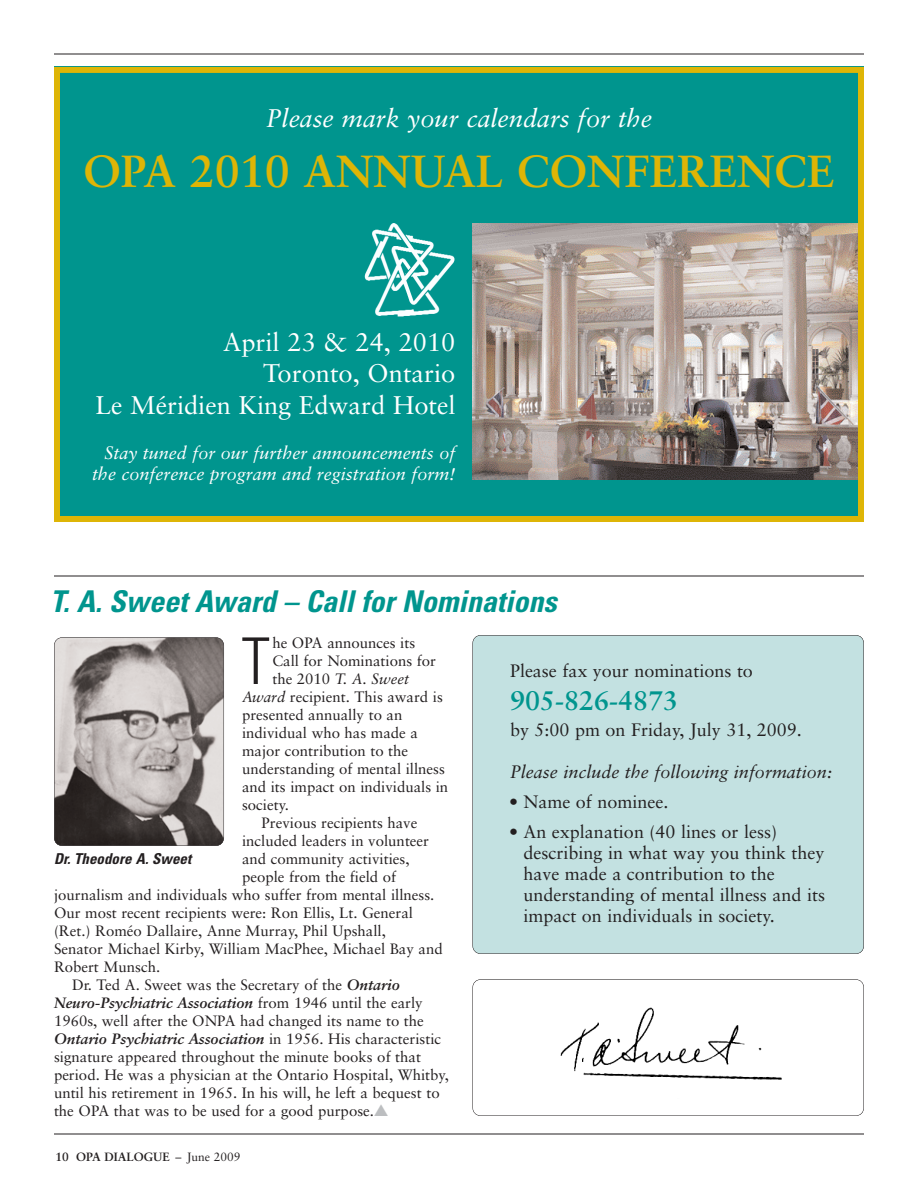
<style>
.page{position:relative;width:918px;height:1188px;background:#fff}
.page>*{position:absolute;margin:0;border:0;box-sizing:border-box;transform-origin:0 0}
.t1{font:300 condensed 64.5px "Univers";color:#231f20}
.t2{font:700 45px "Sabon";color:#deb506}
.t3{font:italic 700 condensed 30px "Univers";color:#00958e}
.t4{font:700 27px "Sabon";color:#00958e}
.t5{font:25.5px/31.5px "Sabon";color:#fff;text-align:right}
.t6{font:italic 25.5px "Sabon";color:#fff}
.t7{font:18px/21px "Sabon";color:#231f20}
.t8{font:italic 18px/21px "Sabon";color:#fff;text-align:right}
.t9{font:italic 18px "Sabon";color:#231f20}
.t10{font:15px "Sabon";color:#231f20}
.t11{font:italic 700 15px "Sabon";color:#231f20}
.t12{font:italic 700 condensed 15px "Univers";color:#231f20}
.t13{font:italic 15px "Sabon";color:#231f20}
.t14{font:700 12px "Sabon";color:#231f20}
.s1{font-style:normal}
.s2{font-style:italic}
.s3{font-weight:700;font-style:italic}
.s4{font-weight:400;font-style:normal}
.s5{color:#bcbec0}
.s6{font-weight:400}
</style>
<div class="page">
<div style="left:54px;top:67px;width:810px;height:455px;background:#00958e"></div>
<div style="left:473px;top:635px;width:391px;height:319px;background:#c3e1e1;border-radius:8px"></div>
<div style="left:472px;top:635px;width:392px;height:319px;border:1px solid #231f20;border-radius:8px"></div>
<img style="left:560px;top:1007px;width:222px;height:73px">
<div style="left:472px;top:979px;width:392px;height:137px;border:1px solid #231f20;border-radius:8px"></div>
<img style="left:54px;top:638px;width:170px;height:208px;border-radius:8px">
<div style="left:54px;top:637px;width:170px;height:209px;border:1px solid #231f20;border-radius:8px"></div>
<hr style="left:54px;top:1134px;width:810px;height:1px;background:#231f20">
<hr style="left:54px;top:54px;width:810px;height:1px;background:#231f20">
<hr style="left:54px;top:576px;width:810px;height:1px;background:#231f20">
<img style="left:472px;top:224px;width:385px;height:256px">
<img style="left:364px;top:223px;width:91px;height:94px">
<div style="left:54px;top:67px;width:810px;height:455px;border:6px solid #deb506"></div>
<h3 class="t6" style="left:266px;top:107px;width:388px">Please mark your calendars for the</h3>
<h2 class="t2" style="left:83px;top:153px;width:753px">OPA 2010 ANNUAL CONFERENCE</h2>
<h3 class="t5" style="left:96px;top:328px;width:361px">April 23 &amp; 24, 2010<br>Toronto, Ontario<br>Le Méridien King Edward Hotel</h3>
<p class="t8" style="left:92px;top:444px;width:365px">Stay tuned for our further announcements of the conference program and registration form!</p>
<h3 class="t3" style="left:50px;top:590px;width:508px">T. A. Sweet Award – Call for Nominations</h3>
<h1 class="t1" style="left:241px;top:637px;width:30px">T</h1>
<p class="t10" style="left:272px;top:637px;width:144px">he OPA announces its</p>
<p class="t10" style="left:272px;top:655px;width:165px">Call for Nominations for</p>
<p class="t13" style="left:272px;top:673px;width:138px"><span class="s1">the 2010</span> T. A. Sweet</p>
<p class="t10" style="left:242px;top:691px;width:202px"><span class="s2">Award</span> recipient. This award is</p>
<p class="t10" style="left:242px;top:709px;width:162px">presented annually to an</p>
<p class="t10" style="left:242px;top:727px;width:177px">individual who has made a</p>
<p class="t10" style="left:242px;top:745px;width:168px">major contribution to the</p>
<p class="t10" style="left:242px;top:763px;width:204px">understanding of mental illness</p>
<p class="t10" style="left:242px;top:781px;width:208px">and its impact on individuals in</p>
<p class="t10" style="left:242px;top:799px;width:48px">society.</p>
<p class="t10" style="left:262px;top:817px;width:157px">Previous recipients have</p>
<p class="t10" style="left:242px;top:835px;width:189px">included leaders in volunteer</p>
<p class="t10" style="left:242px;top:853px;width:169px">and community activities,</p>
<p class="t10" style="left:242px;top:871px;width:156px">people from the field of</p>
<p class="t10" style="left:54px;top:889px;width:382px">journalism and individuals who suffer from mental illness.</p>
<p class="t10" style="left:54px;top:907px;width:361px">Our most recent recipients were: Ron Ellis, Lt. General</p>
<p class="t10" style="left:54px;top:925px;width:333px">(Ret.) Roméo Dallaire, Anne Murray, Phil Upshall,</p>
<p class="t10" style="left:54px;top:943px;width:390px">Senator Michael Kirby, William MacPhee, Michael Bay and</p>
<p class="t10" style="left:54px;top:961px;width:108px">Robert Munsch.</p>
<p class="t10" style="left:72px;top:979px;width:329px">Dr. Ted A. Sweet was the Secretary of the <span class="s3">Ontario</span></p>
<p class="t11" style="left:54px;top:997px;width:370px">Neuro-Psychiatric Association <span class="s4">from 1946 until the early</span></p>
<p class="t10" style="left:54px;top:1015px;width:371px">1960s, well after the ONPA had changed its name to the</p>
<p class="t11" style="left:54px;top:1033px;width:389px">Ontario Psychiatric Association <span class="s4">in 1956. His characteristic</span></p>
<p class="t10" style="left:54px;top:1051px;width:369px">signature appeared throughout the minute books of that</p>
<p class="t10" style="left:54px;top:1069px;width:396px">period. He was a physician at the Ontario Hospital, Whitby,</p>
<p class="t10" style="left:54px;top:1087px;width:387px">until his retirement in 1965. In his will, he left a bequest to</p>
<p class="t10" style="left:54px;top:1105px;width:336px">the OPA that was to be used for a good purpose.<span class="s5">▲</span></p>
<p class="t14" style="left:56px;top:1152px;width:187px">10 OPA DIALOGUE <span class="s6">– June 2009</span></p>
<p class="t7" style="left:510px;top:662px;width:245px">Please fax your nominations to</p>
<h3 class="t4" style="left:510px;top:690px;width:170px">905-826-4873</h3>
<p class="t7" style="left:510px;top:721px;width:293px">by 5:00 pm on Friday, July 31, 2009.</p>
<p class="t9" style="left:510px;top:764px;width:324px">Please include the following information:</p>
<p class="t7" style="left:509px;top:793px;width:161px">• Name of nominee.</p>
<p class="t7" style="left:524px;top:823px;width:303px;text-indent:-14px">• An explanation (40 lines or less) describing in what way you think they have made a contribution to the understanding of mental illness and its impact on individuals in society.</p>
<p class="t12" style="left:54px;top:853px;width:139px">Dr. Theodore A. Sweet</p>
</div>
